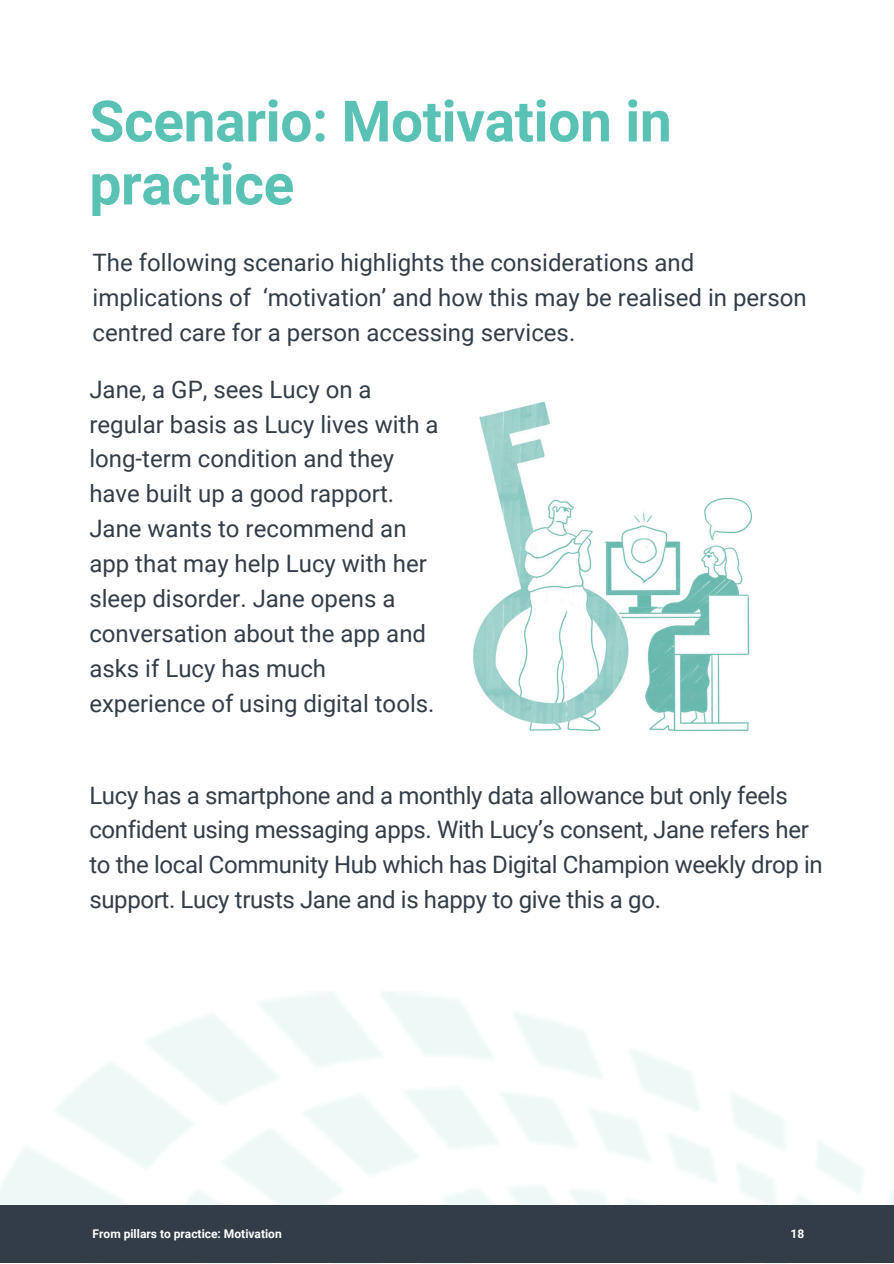
<style>
.page{position:relative;width:894px;height:1264px;background:#fff}
.page>*{position:absolute;margin:0;border:0;box-sizing:border-box;transform-origin:0 0}
.t1{font:700 57px/63px "Roboto";letter-spacing:-.01em;color:#59c2b5}
.t2{font:24px/34.8px "Roboto";color:#333d47}
.t3{font:700 12px "Roboto";color:#fff}
</style>
<div class="page">
<div style="left:0;top:1205px;width:893px;height:58px;background:#333d47"></div>
<img style="left:473px;top:401px;width:279px;height:331px">
<h2 class="t1" style="left:89px;top:90px;width:583px">Scenario: Motivation in practice</h2>
<p class="t2" style="left:93px;top:245px;width:715px">The following scenario highlights the considerations and implications of ‘motivation’ and how this may be realised in person centred care for a person accessing services.</p>
<h2 class="t2" style="left:89px;top:372px;width:350px">Jane, a GP, sees Lucy on a regular basis as Lucy lives with a long-term condition and they have built up a good rapport.<br>Jane wants to recommend an app that may help Lucy with her sleep disorder. Jane opens a conversation about the app and asks if Lucy has much experience of using digital tools.</h2>
<p class="t2" style="left:89px;top:778px;width:734px">Lucy has a smartphone and a monthly data allowance but only feels confident using messaging apps. With Lucy’s consent, Jane refers her to the local Community Hub which has Digital Champion weekly drop in support. Lucy trusts Jane and is happy to give this a go.</p>
<p class="t3" style="left:93px;top:1227px;width:190px">From pillars to practice: Motivation</p>
<h2 class="t3" style="left:790px;top:1227px;width:15px">18</h2>
</div>
